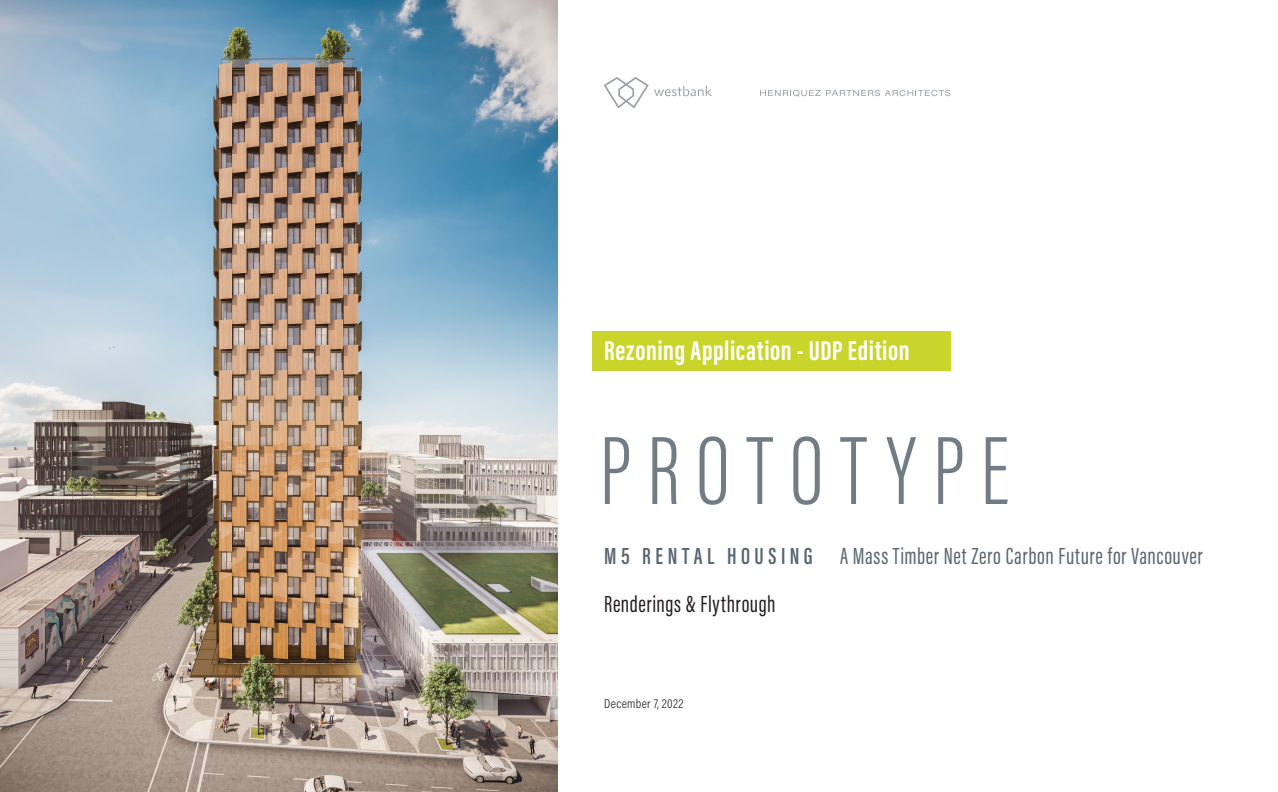
<style>
.page{position:relative;width:1278px;height:792px;background:#fff}
.page>*{position:absolute;margin:0;border:0;box-sizing:border-box;transform-origin:0 0}
.t1{font:300 100px "Acumin Pro Extra Cond";letter-spacing:.17em;color:#717c84}
.t2{font:700 28px "Acumin Pro Extra Cond";letter-spacing:.02em;color:#fff}
.t3{font:24px "Acumin Pro Extra Cond";letter-spacing:.025em;color:#5a6670}
.t4{font:24px "Acumin Pro Extra Cond";letter-spacing:.02em;color:#231f20}
.t5{font:600 24px "Acumin Pro Extra Cond";letter-spacing:.185em;color:#5a6670}
.t6{font:300 13px "Acumin Pro Cond";letter-spacing:.025em;color:#231f20}
</style>
<div class="page">
<div style="left:592px;top:331px;width:358px;height:40px;background:#cad52b"></div>
<svg style="left:760px;top:90px;width:190px;height:7px"></svg>
<svg style="left:604px;top:77px;width:108px;height:31px"></svg>
<img style="left:0;top:0;width:558px;height:792px">
<p class="t2" style="left:604px;top:333px;width:307px">Rezoning Application - UDP Edition</p>
<p class="t1" style="left:600px;top:411px;width:411px">PROTOTYPE</p>
<p class="t5" style="left:604px;top:541px;width:210px">M5 RENTAL HOUSING</p>
<p class="t4" style="left:604px;top:590px;width:173px">Renderings &amp; Flythrough</p>
<p class="t3" style="left:840px;top:542px;width:364px">A Mass Timber Net Zero Carbon Future for Vancouver</p>
<p class="t6" style="left:604px;top:695px;width:81px">December 7, 2022</p>
</div>
